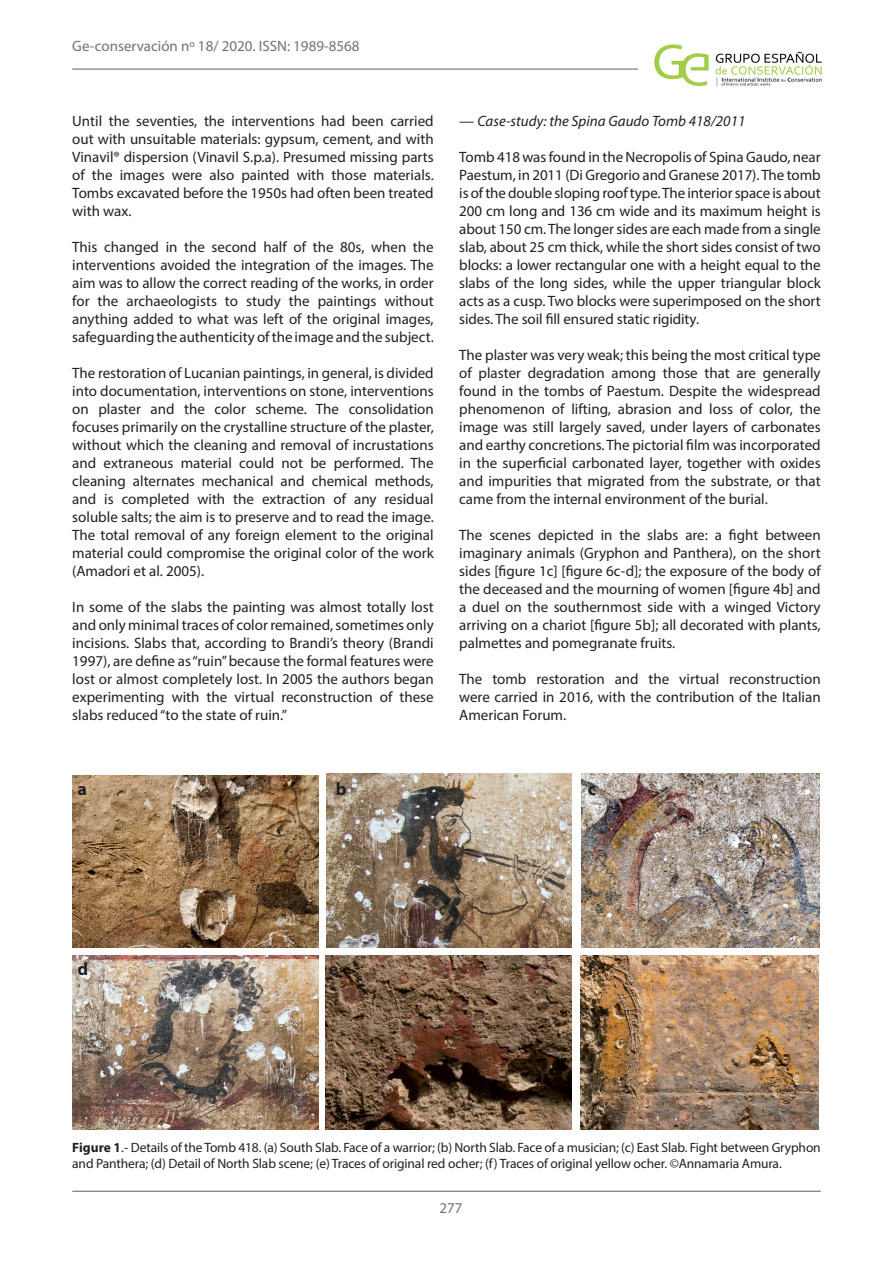
<style>
.page{position:relative;width:893px;height:1263px;background:#fff}
.page>*{position:absolute;margin:0;border:0;box-sizing:border-box;transform-origin:0 0}
.t1{font:700 18px "Myriad Pro";color:#231f20}
.t2{font:15px/18px "Myriad Pro";color:#231f20;text-align:justify}
.t3{font:15px "Myriad Pro";color:#717275}
.t4{font:italic 15px "Myriad Pro";color:#231f20}
.t5{font:13.5px/16.5px "Myriad Pro";letter-spacing:-.01em;color:#231f20}
.s1{font-style:normal}
.s2{font-weight:700}
</style>
<div class="page">
<hr style="left:72px;top:68px;width:567px;height:2px;background:#717275">
<hr style="left:72px;top:1191px;width:749px;height:1px;background:#717275">
<img style="left:654px;top:45px;width:168px;height:42px">
<img style="left:72px;top:775px;width:247px;height:173px">
<img style="left:326px;top:774px;width:246px;height:174px">
<img style="left:581px;top:774px;width:239px;height:174px">
<img style="left:72px;top:956px;width:247px;height:174px">
<img style="left:325px;top:956px;width:247px;height:174px">
<img style="left:580px;top:956px;width:239px;height:174px">
<p class="t3" style="left:72px;top:37px;width:289px">Ge-conservación nº 18/ 2020. ISSN: 1989-8568</p>
<p class="t2" style="left:72px;top:112px;width:363px">Until the seventies, the interventions had been carried out with unsuitable materials: gypsum, cement, and with Vinavil® dispersion (Vinavil S.p.a). Presumed missing parts of the images were also painted with those materials.<br>Tombs excavated before the 1950s had often been treated with wax.</p>
<p class="t2" style="left:72px;top:238px;width:363px">This changed in the second half of the 80s, when the interventions avoided the integration of the images. The aim was to allow the correct reading of the works, in order for the archaeologists to study the paintings without anything added to what was left of the original images, safeguarding the authenticity of the image and the subject.</p>
<p class="t2" style="left:72px;top:364px;width:363px">The restoration of Lucanian paintings, in general, is divided into documentation, interventions on stone, interventions on plaster and the color scheme. The consolidation focuses primarily on the crystalline structure of the plaster, without which the cleaning and removal of incrustations and extraneous material could not be performed. The cleaning alternates mechanical and chemical methods, and is completed with the extraction of any residual soluble salts; the aim is to preserve and to read the image.<br>The total removal of any foreign element to the original material could compromise the original color of the work (Amadori et al. 2005).</p>
<p class="t2" style="left:72px;top:598px;width:363px">In some of the slabs the painting was almost totally lost and only minimal traces of color remained, sometimes only incisions. Slabs that, according to Brandi’s theory (Brandi 1997), are define as “ruin” because the formal features were lost or almost completely lost. In 2005 the authors began experimenting with the virtual reconstruction of these slabs reduced “to the state of ruin.”</p>
<p class="t4" style="left:459px;top:112px;width:288px"><span class="s1">—</span> Case-study: the Spina Gaudo Tomb 418/2011</p>
<p class="t2" style="left:459px;top:148px;width:363px">Tomb 418 was found in the Necropolis of Spina Gaudo, near Paestum, in 2011 (Di Gregorio and Granese 2017). The tomb is of the double sloping roof type. The interior space is about 200 cm long and 136 cm wide and its maximum height is about 150 cm. The longer sides are each made from a single slab, about 25 cm thick, while the short sides consist of two blocks: a lower rectangular one with a height equal to the slabs of the long sides, while the upper triangular block acts as a cusp. Two blocks were superimposed on the short sides. The soil fill ensured static rigidity.</p>
<p class="t2" style="left:459px;top:346px;width:363px">The plaster was very weak; this being the most critical type of plaster degradation among those that are generally found in the tombs of Paestum. Despite the widespread phenomenon of lifting, abrasion and loss of color, the image was still largely saved, under layers of carbonates and earthy concretions. The pictorial film was incorporated in the superficial carbonated layer, together with oxides and impurities that migrated from the substrate, or that came from the internal environment of the burial.</p>
<p class="t2" style="left:459px;top:526px;width:363px">The scenes depicted in the slabs are: a fight between imaginary animals (Gryphon and Panthera), on the short sides [figure 1c] [figure 6c-d]; the exposure of the body of the deceased and the mourning of women [figure 4b] and a duel on the southernmost side with a winged Victory arriving on a chariot [figure 5b]; all decorated with plants, palmettes and pomegranate fruits.</p>
<p class="t2" style="left:459px;top:670px;width:363px">The tomb restoration and the virtual reconstruction were carried in 2016, with the contribution of the Italian American Forum.</p>
<p class="t1" style="left:77px;top:777px;width:11px">a</p>
<p class="t1" style="left:336px;top:777px;width:12px">b</p>
<p class="t1" style="left:588px;top:777px;width:10px">c</p>
<p class="t1" style="left:77px;top:957px;width:12px">d</p>
<p class="t1" style="left:329px;top:957px;width:11px">e</p>
<p class="t1" style="left:588px;top:957px;width:8px">f</p>
<p class="t5" style="left:72px;top:1139px;width:750px"><span class="s2">Figure 1</span>.- Details of the Tomb 418. (a) South Slab. Face of a warrior; (b) North Slab. Face of a musician; (c) East Slab. Fight between Gryphon and Panthera; (d) Detail of North Slab scene; (e) Traces of original red ocher; (f) Traces of original yellow ocher. ©Annamaria Amura.</p>
<p class="t3" style="left:439px;top:1198px;width:25px">277</p>
</div>
